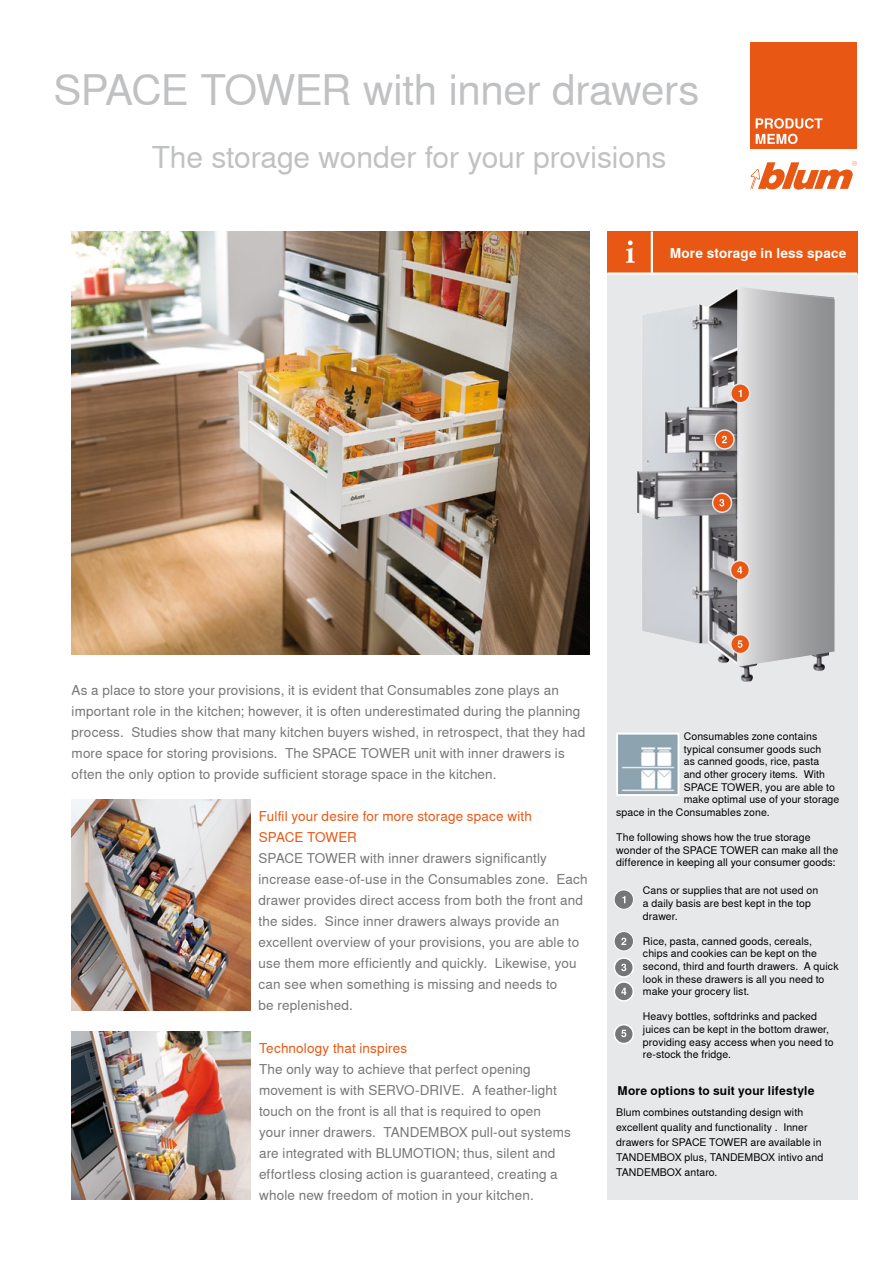
<style>
.page{position:relative;width:893px;height:1263px;background:#fff}
.page>*{position:absolute;margin:0;border:0;box-sizing:border-box;transform-origin:0 0}
.t1{font:42px "Nimbus Sans Global";letter-spacing:-.01em;color:#c0c1c3}
.t2{font:30px "Nimbus Sans Global";letter-spacing:-.005em;color:#c0c1c3}
.t3{font:13.5px/21px "Nimbus Sans Global";letter-spacing:.01em;color:#757678}
.t4{font:13.5px/21px "Nimbus Sans Global";letter-spacing:.01em;color:#e85713}
.t5{font:700 13.5px "Nimbus Sans Global";letter-spacing:.015em;color:#fff}
.t6{font:700 12px "Nimbus Sans Global";letter-spacing:.015em;color:#000}
.t7{font:10.5px/12.6px "Nimbus Sans Global";letter-spacing:.01em;color:#000}
</style>
<div class="page">
<img style="left:71px;top:232px;width:518px;height:423px">
<svg style="left:750px;top:161px;width:107px;height:29px"></svg>
<div style="left:750px;top:42px;width:107px;height:107px;background:#e85713"></div>
<svg style="left:756px;top:118px;width:66px;height:26px"></svg>
<img style="left:71px;top:800px;width:179px;height:210px">
<img style="left:71px;top:1031px;width:179px;height:169px">
<svg style="left:161px;top:1137px;width:16px;height:12px"></svg>
<div style="left:607px;top:274px;width:250px;height:926px;background:#e7e8e9"></div>
<div style="left:607px;top:232px;width:250px;height:42px;background:#e85713"></div>
<svg style="left:626px;top:240px;width:9px;height:23px"></svg>
<hr style="left:607px;top:272px;width:250px;height:3px;background:#fff">
<hr style="left:651px;top:232px;width:2px;height:42px;background:#fff">
<img style="left:637px;top:288px;width:188px;height:394px">
<div style="left:731px;top:384px;width:19px;height:19px;background:#e85713;border-radius:50%"></div>
<div style="left:730px;top:383px;width:20px;height:20px;border:2px solid #e7e8e9;border-radius:50%"></div>
<div style="left:715px;top:430px;width:19px;height:19px;background:#e85713;border-radius:50%"></div>
<div style="left:714px;top:429px;width:21px;height:21px;border:2px solid #e7e8e9;border-radius:50%"></div>
<svg style="left:722px;top:436px;width:5px;height:7px"></svg>
<div style="left:713px;top:493px;width:18px;height:19px;background:#e85713;border-radius:50%"></div>
<div style="left:712px;top:493px;width:20px;height:20px;border:2px solid #e7e8e9;border-radius:50%"></div>
<svg style="left:719px;top:499px;width:5px;height:7px"></svg>
<div style="left:730px;top:561px;width:19px;height:18px;background:#e85713;border-radius:50%"></div>
<div style="left:730px;top:560px;width:20px;height:20px;border:2px solid #e7e8e9;border-radius:50%"></div>
<div style="left:731px;top:635px;width:19px;height:18px;background:#e85713;border-radius:50%"></div>
<div style="left:730px;top:634px;width:20px;height:20px;border:2px solid #e7e8e9;border-radius:50%"></div>
<svg style="left:737px;top:288px;width:98px;height:379px"></svg>
<svg style="left:614px;top:890px;width:19px;height:19px"></svg>
<div style="left:614px;top:889px;width:20px;height:21px;border:1px solid #fff;border-radius:50%"></div>
<div style="left:614px;top:931px;width:19px;height:20px;background:#757678;border-radius:50%"></div>
<div style="left:614px;top:931px;width:20px;height:20px;border:1px solid #fff;border-radius:50%"></div>
<svg style="left:621px;top:938px;width:5px;height:7px"></svg>
<div style="left:614px;top:958px;width:19px;height:19px;background:#757678;border-radius:50%"></div>
<div style="left:614px;top:957px;width:20px;height:21px;border:2px solid #fff;border-radius:50%"></div>
<svg style="left:621px;top:964px;width:5px;height:7px"></svg>
<div style="left:614px;top:982px;width:19px;height:19px;background:#757678;border-radius:50%"></div>
<div style="left:614px;top:981px;width:20px;height:21px;border:2px solid #fff;border-radius:50%"></div>
<svg style="left:621px;top:988px;width:5px;height:7px"></svg>
<div style="left:614px;top:1025px;width:19px;height:18px;background:#757678;border-radius:50%"></div>
<div style="left:614px;top:1024px;width:20px;height:20px;border:2px solid #fff;border-radius:50%"></div>
<svg style="left:621px;top:1030px;width:5px;height:7px"></svg>
<img style="left:619px;top:736px;width:57px;height:57px">
<div style="left:616px;top:733px;width:63px;height:63px;border:2px solid #fff"></div>
<h1 class="t1" style="left:54px;top:58px;width:647px">SPACE TOWER with inner drawers</h1>
<h2 class="t2" style="left:152px;top:135px;width:516px">The storage wonder for your provisions</h2>
<p class="t5" style="left:670px;top:242px;width:178px">More storage in less space</p>
<p class="t3" style="left:72px;top:679px;width:515px">As a place to store your provisions, it is evident that Consumables zone plays an important role in the kitchen; however, it is often underestimated during the planning process. Studies show that many kitchen buyers wished, in retrospect, that they had more space for storing provisions. The SPACE TOWER unit with inner drawers is often the only option to provide sufficient storage space in the kitchen.</p>
<p class="t4" style="left:259px;top:805px;width:274px">Fulfil your desire for more storage space with<br>SPACE TOWER</p>
<p class="t3" style="left:259px;top:847px;width:331px">SPACE TOWER with inner drawers significantly increase ease-of-use in the Consumables zone. Each drawer provides direct access from both the front and the sides. Since inner drawers always provide an excellent overview of your provisions, you are able to use them more efficiently and quickly. Likewise, you can see when something is missing and needs to<br>be replenished.</p>
<p class="t4" style="left:259px;top:1036px;width:150px">Technology that inspires</p>
<p class="t3" style="left:259px;top:1057px;width:313px">The only way to achieve that perfect opening movement is with SERVO-DRIVE. A feather-light touch on the front is all that is required to open<br>your inner drawers. TANDEMBOX pull-out systems are integrated with BLUMOTION; thus, silent and effortless closing action is guaranteed, creating a whole new freedom of motion in your kitchen.</p>
<p class="t7" style="left:684px;top:730px;width:135px">Consumables zone contains</p>
<p class="t7" style="left:684px;top:742px;width:139px">typical consumer goods such</p>
<p class="t7" style="left:684px;top:755px;width:137px">as canned goods, rice, pasta</p>
<p class="t7" style="left:684px;top:767px;width:143px">and other grocery items. With</p>
<p class="t7" style="left:684px;top:780px;width:153px">SPACE TOWER, you are able to</p>
<p class="t7" style="left:684px;top:793px;width:157px">make optimal use of your storage</p>
<p class="t7" style="left:616px;top:805px;width:155px">space in the Consumables zone.</p>
<p class="t7" style="left:616px;top:830px;width:223px">The following shows how the true storage wonder of the SPACE TOWER can make all the difference in keeping all your consumer goods:</p>
<p class="t7" style="left:643px;top:884px;width:177px">Cans or supplies that are not used on a daily basis are best kept in the top drawer.</p>
<p class="t7" style="left:643px;top:934px;width:197px">Rice, pasta, canned goods, cereals, chips and cookies can be kept on the second, third and fourth drawers. A quick look in these drawers is all you need to make your grocery list.</p>
<p class="t7" style="left:643px;top:1010px;width:192px">Heavy bottles, softdrinks and packed juices can be kept in the bottom drawer, providing easy access when you need to re-stock the fridge.</p>
<p class="t6" style="left:617px;top:1082px;width:199px">More options to suit your lifestyle</p>
<p class="t7" style="left:616px;top:1104px;width:209px;line-height:15px">Blum combines outstanding design with excellent quality and functionality . Inner drawers for SPACE TOWER are available in TANDEMBOX plus, TANDEMBOX intivo and TANDEMBOX antaro.</p>
</div>
